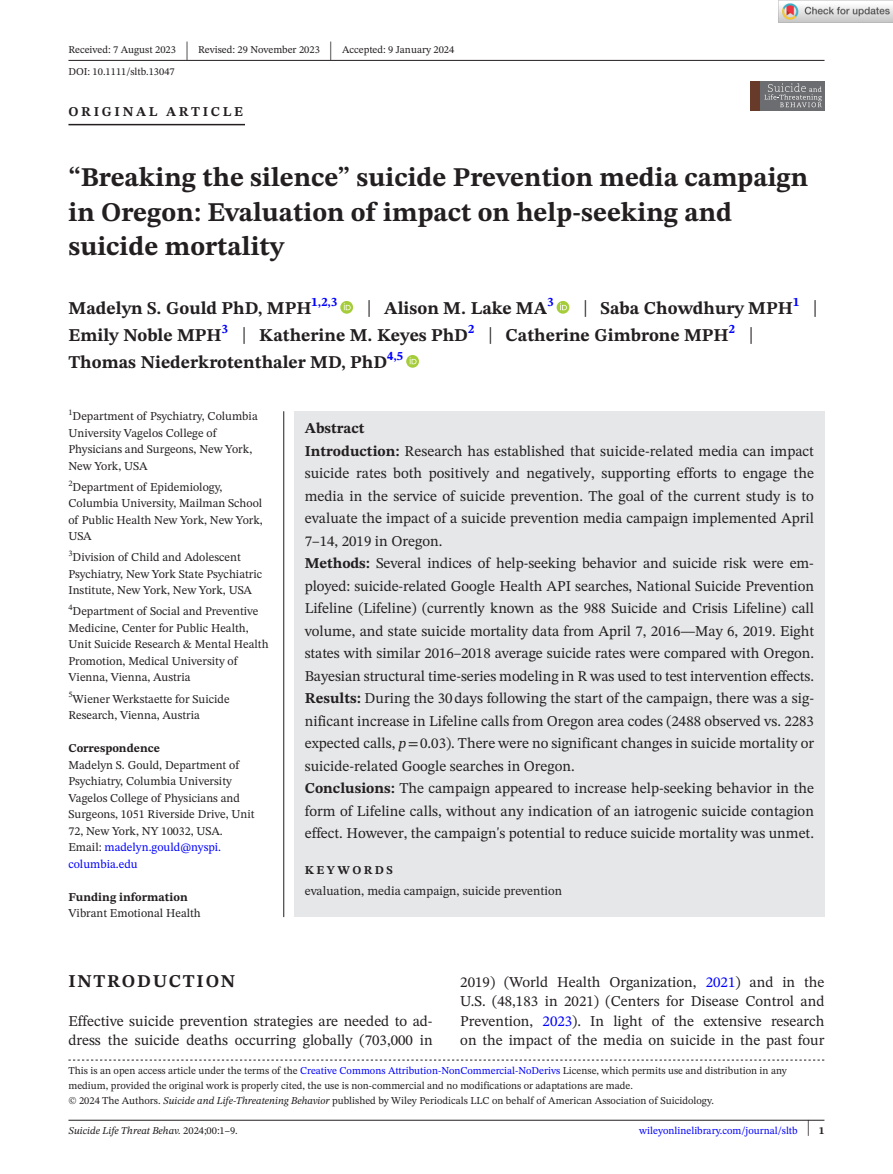
<style>
.page{position:relative;width:893px;height:1174px;background:#fff}
.page>*{position:absolute;margin:0;border:0;box-sizing:border-box;transform-origin:0 0}
.t1{font:700 27px/34.5px "STIX Two Text";color:#231f20}
.t2{font:25.65px "STIX Two Text";color:#231f20;scale:.49 1}
.t3{font:700 18px/27px "STIX Two Text";color:#231f20}
.t4{font:700 18px "STIX Two Text";letter-spacing:.1em;color:#231f20}
.t5{font:15px/22.5px "STIX Two Text";color:#231f20}
.t6{font:700 13.5px "STIX Two Text";letter-spacing:.2em;color:#231f20}
.t7{font:12.75px "STIX Two Text";color:#231f20}
.t8{font:12px/16.5px "STIX Two Text";color:#231f20}
.t9{font:700 12px "STIX Two Text";color:#231f20}
.t10{font:700 12px "STIX Two Text";letter-spacing:.2em;color:#231f20}
.t11{font:10.5px/15px "STIX Two Text";color:#231f20}
.t12{font:10.5px "STIX Two Text";color:#00f}
.t13{font:italic 10.5px "STIX Two Text";color:#231f20}
.s1{font-weight:400;font-size:23.4px}
.s2{color:#00f}
.s3{font-weight:700}
.s4{font-style:italic}
.s5{font-family:"STIX"}
.s6{font-style:normal}
.s7{font-size:22.2px;color:#231f20}
.s8{font-weight:700;color:#231f20}
</style>
<div class="page">
<hr style="left:68px;top:1119px;width:756px;height:1px;background:#231f20">
<div style="left:751px;top:81px;width:73px;height:30px;background:#6c6d70"></div>
<div style="left:751px;top:81px;width:9px;height:30px;background:#683a2a"></div>
<svg style="left:764px;top:83px;width:58px;height:24px"></svg>
<hr style="left:68px;top:60px;width:756px;height:1px;background:#231f20">
<hr style="left:68px;top:124px;width:177px;height:1px;background:#231f20">
<svg style="left:340px;top:301px;width:13px;height:13px"></svg>
<svg style="left:344px;top:303px;width:7px;height:7px"></svg>
<svg style="left:557px;top:301px;width:12px;height:13px"></svg>
<svg style="left:560px;top:303px;width:7px;height:7px"></svg>
<svg style="left:406px;top:355px;width:13px;height:13px"></svg>
<svg style="left:410px;top:357px;width:7px;height:7px"></svg>
<svg style="left:68px;top:1059px;width:756px;height:1px"></svg>
<hr style="left:283px;top:411px;width:1px;height:506px;background:#231f20">
<div style="left:294px;top:411px;width:530px;height:495px;background:#e6e7e9"></div>
<div style="left:294px;top:905px;width:530px;height:12px;background:#e6e7e9"></div>
<img style="left:779px;top:0;width:114px;height:23px">
<p class="t11" style="left:68px;top:42px;width:109px">Received: 7 August 2023</p>
<h2 class="t2" style="left:185px;top:32px;width:8px">|</h2>
<p class="t11" style="left:198px;top:42px;width:123px">Revised: 29 November 2023</p>
<h2 class="t2" style="left:329px;top:32px;width:8px">|</h2>
<p class="t11" style="left:342px;top:42px;width:114px">Accepted: 9 January 2024</p>
<p class="t11" style="left:68px;top:64px;width:108px">DOI: 10.1111/sltb.13047</p>
<p class="t6" style="left:68px;top:101px;width:176px">ORIGINAL ARTICLE</p>
<h1 class="t1" style="left:68px;top:161px;width:741px">“Breaking the silence” suicide Prevention media campaign in Oregon: Evaluation of impact on help-seeking and suicide mortality</h1>
<p class="t3" style="left:68px;top:295px;width:270px">Madelyn S. Gould PhD, MPH<sup>1,2,3</sup></p>
<p class="t3" style="left:367px;top:295px;width:188px"><span class="s1">|</span> Alison M. Lake MA<sup>3</sup></p>
<p class="t3" style="left:68px;top:295px;width:751px;text-indent:515px"><span class="s1">|</span> Saba Chowdhury MPH<sup>1</sup> <span class="s1">|<br></span>Emily Noble MPH<sup>3</sup> <span class="s1">|</span> Katherine M. Keyes PhD<sup>2</sup> <span class="s1">|</span> Catherine Gimbrone MPH<sup>2</sup> <span class="s1">|<br></span>Thomas Niederkrotenthaler MD, PhD<sup>4,5</sup></p>
<p class="t8" style="left:68px;top:408px;width:191px"><sup>1</sup>Department of Psychiatry, Columbia<br>University Vagelos College of<br>Physicians and Surgeons, New York,<br>New York, USA</p>
<p class="t8" style="left:68px;top:478px;width:196px"><sup>2</sup>Department of Epidemiology,<br>Columbia University, Mailman School of Public Health New York, New York,<br>USA</p>
<p class="t8" style="left:68px;top:549px;width:195px"><sup>3</sup>Division of Child and Adolescent<br>Psychiatry, New York State Psychiatric<br>Institute, New York, New York, USA</p>
<p class="t8" style="left:68px;top:603px;width:202px"><sup>4</sup>Department of Social and Preventive Medicine, Center for Public Health, Unit Suicide Research &amp; Mental Health Promotion, Medical University of Vienna, Vienna, Austria</p>
<p class="t8" style="left:68px;top:690px;width:163px"><sup>5</sup>Wiener Werkstaette for Suicide<br>Research, Vienna, Austria</p>
<p class="t9" style="left:68px;top:739px;width:93px">Correspondence</p>
<p class="t8" style="left:68px;top:756px;width:188px">Madelyn S. Gould, Department of<br>Psychiatry, Columbia University<br>Vagelos College of Physicians and<br>Surgeons, 1051 Riverside Drive, Unit<br>72, New York, NY 10032, USA.<br>Email: <span class="s2">madelyn.gould@nyspi. columbia.edu</span></p>
<p class="t9" style="left:68px;top:888px;width:121px">Funding information</p>
<p class="t8" style="left:68px;top:904px;width:134px">Vibrant Emotional Health</p>
<p class="t5" style="left:305px;top:417px;width:511px"><span class="s3">Abstract<br>Introduction:</span> Research has established that suicide-related media can impact suicide rates both positively and negatively, supporting efforts to engage the media in the service of suicide prevention. The goal of the current study is to evaluate the impact of a suicide prevention media campaign implemented April 7–14, 2019 in Oregon.<br><span class="s3">Methods:</span> Several indices of help-seeking behavior and suicide risk were em&shy;ployed: suicide-related Google Health API searches, National Suicide Prevention Lifeline (Lifeline) (currently known as the 988 Suicide and Crisis Lifeline) call volume, and state suicide mortality data from April 7, 2016—May 6, 2019. Eight states with similar 2016–2018 average suicide rates were compared with Oregon.<br>Bayesian structural time-series modeling in R was used to test intervention effects.<br><span class="s3">Results:</span> During the 30days following the start of the campaign, there was a sig&shy;nificant increase in Lifeline calls from Oregon area codes (2488 observed vs. 2283 expected calls, <span class="s4">p</span><span class="s5">=</span>0.03). There were no significant changes in suicide mortality or suicide-related Google searches in Oregon.<br><span class="s3">Conclusions:</span> The campaign appeared to increase help-seeking behavior in the form of Lifeline calls, without any indication of an iatrogenic suicide contagion effect. However, the campaign's potential to reduce suicide mortality was unmet.</p>
<p class="t10" style="left:305px;top:861px;width:90px">KEYWORDS</p>
<p class="t7" style="left:305px;top:882px;width:259px">evaluation, media campaign, suicide prevention</p>
<p class="t4" style="left:68px;top:968px;width:168px">INTRODUCTION</p>
<p class="t5" style="left:68px;top:1011px;width:366px;line-height:19.5px">Effective suicide prevention strategies are needed to ad&shy;dress the suicide deaths occurring globally (703,000 in</p>
<p class="t5" style="left:460px;top:972px;width:366px;line-height:19.5px;text-align:justify">2019) (World Health Organization, <span class="s2">2021</span>) and in the U.S. (48,183 in 2021) (Centers for Disease Control and Prevention, <span class="s2">2023</span>). In light of the extensive research on the impact of the media on suicide in the past four</p>
<p class="t11" style="left:68px;top:1063px;width:720px">This is an open access article under the terms of the <span class="s2">Creative Commons Attribution-NonCommercial-NoDerivs</span> License, which permits use and distribution in any medium, provided the original work is properly cited, the use is non-commercial and no modifications or adaptations are made.<br>© 2024 The Authors. <span class="s4">Suicide and Life-Threatening Behavior</span> published by Wiley Periodicals LLC on behalf of American Association of Suicidology.</p>
<p class="t13" style="left:68px;top:1123px;width:171px">Suicide Life Threat Behav. <span class="s6">2024;00:1–9.</span></p>
<p class="t12" style="left:639px;top:1123px;width:187px">wileyonlinelibrary.com/journal/sltb <span class="s7">|</span> <span class="s8">1</span></p>
</div>
